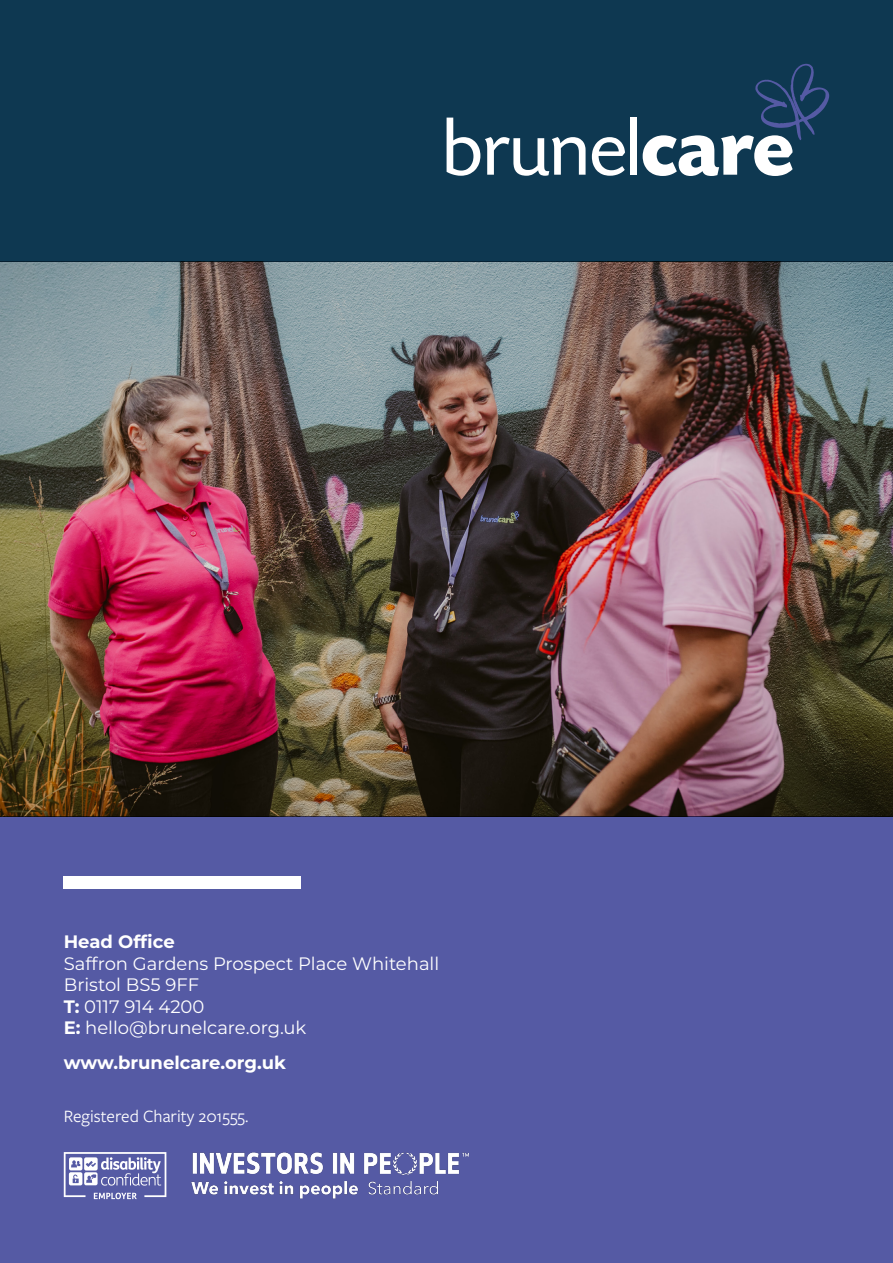
<style>
.page{position:relative;width:893px;height:1263px;background:#fff}
.page>*{position:absolute;margin:0;border:0;box-sizing:border-box;transform-origin:0 0}
.t1{font:80.7px "Today Sans Now Pro";letter-spacing:-.025em;color:#fff}
.t2{font:18px/21.6px "Montserrat";color:#fff}
.t3{font:700 18px "Montserrat";color:#fff}
.t4{font:18px "Freight Sans Pro";color:#fff}
.s1{font-family:"Today Sans Now CY";font-weight:700}
.s2{font-weight:700}
</style>
<div class="page">
<div style="left:0;top:0;width:893px;height:261px;background:#0e3851"></div>
<div style="left:0;top:816px;width:893px;height:447px;background:#555aa4"></div>
<svg style="left:64px;top:1152px;width:102px;height:47px"></svg>
<div style="left:64px;top:876px;width:237px;height:13px;background:#fff"></div>
<img style="left:191px;top:1152px;width:278px;height:47px">
<svg style="left:755px;top:64px;width:75px;height:76px"></svg>
<img style="left:0;top:261px;width:893px;height:555px">
<h1 class="t1" style="left:441px;top:101px;width:355px">brunel<span class="s1">care</span></h1>
<p class="t3" style="left:64px;top:929px;width:112px">Head Office</p>
<p class="t2" style="left:64px;top:952px;width:377px">Saffron Gardens Prospect Place Whitehall<br>Bristol BS5 9FF<br><span class="s2">T:</span> 0117 914 4200<br><span class="s2">E:</span> hello@brunelcare.org.uk</p>
<p class="t3" style="left:64px;top:1050px;width:224px">www.brunelcare.org.uk</p>
<p class="t4" style="left:64px;top:1104px;width:186px">Registered Charity 201555.</p>
</div>
